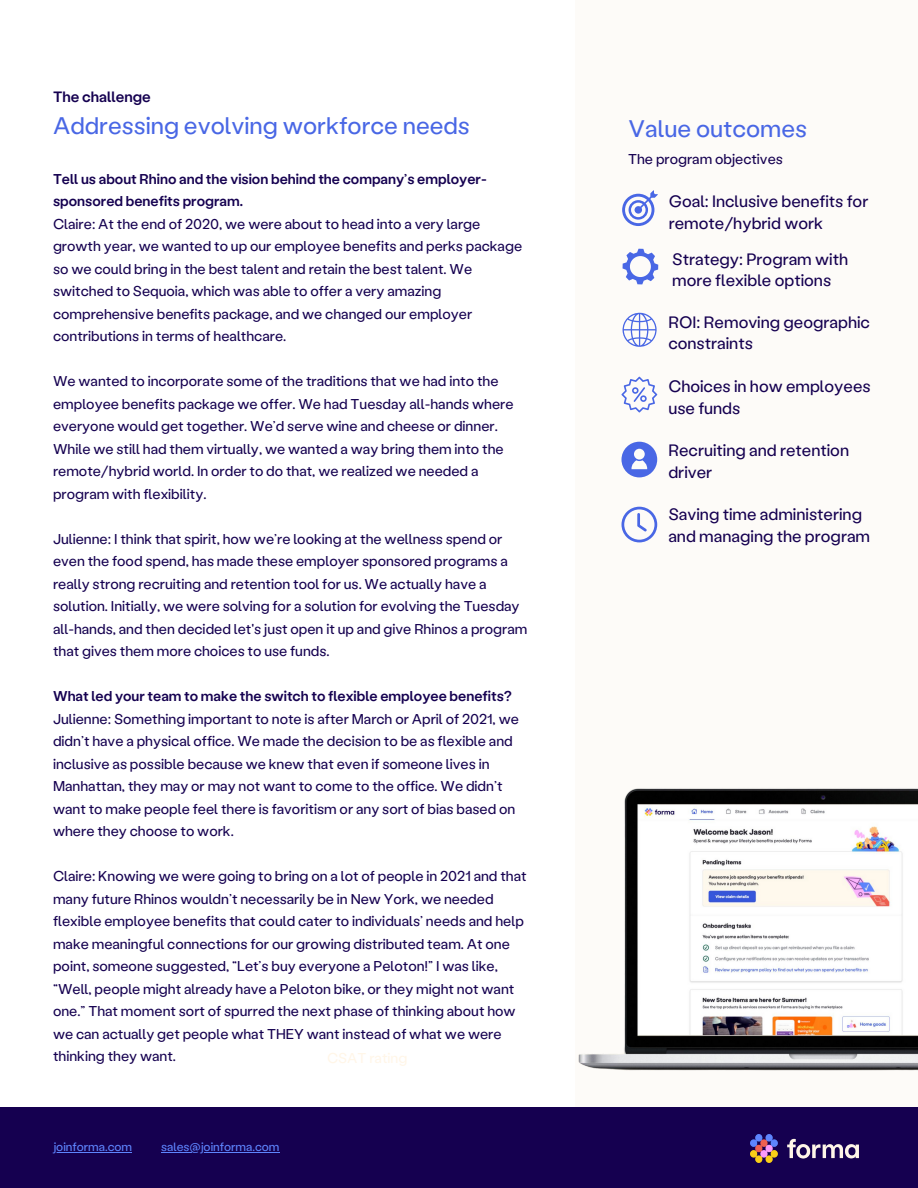
<style>
.page{position:relative;width:918px;height:1188px;background:#fff}
.page>*{position:absolute;margin:0;border:0;box-sizing:border-box;transform-origin:0 0}
.t1{font:24px "Labil Grotesk";color:#4967e5}
.t2{font:16.5px/21.3px "Labil Grotesk";color:#150050}
.t3{font:500 15px "Labil Grotesk";color:#150050}
.t4{font:14.25px/22.5px "Labil Grotesk";color:#150050}
.t5{font:14.25px "Labil Grotesk";color:#fff6e8}
.t6{font:12px "Labil Grotesk";color:#5e85fe}
.s1{font-weight:500}
</style>
<div class="page">
<div style="left:575px;top:0;width:343px;height:1107px;background:#fdfbf8"></div>
<div style="left:0;top:1107px;width:918px;height:81px;background:#150050"></div>
<img style="left:751px;top:1134px;width:108px;height:29px">
<hr style="left:54px;top:1152px;width:78px;height:1px;background:#5e85fe">
<hr style="left:161px;top:1152px;width:119px;height:1px;background:#5e85fe">
<svg style="left:622px;top:190px;width:36px;height:36px"></svg>
<svg style="left:622px;top:507px;width:35px;height:35px"></svg>
<svg style="left:622px;top:377px;width:35px;height:35px"></svg>
<svg style="left:622px;top:312px;width:35px;height:35px"></svg>
<svg style="left:622px;top:442px;width:35px;height:35px"></svg>
<svg style="left:623px;top:249px;width:35px;height:35px"></svg>
<img style="left:578px;top:788px;width:340px;height:283px">
<h4 class="t3" style="left:53px;top:87px;width:99px">The challenge</h4>
<h4 class="t1" style="left:53px;top:109px;width:418px">Addressing evolving workforce needs</h4>
<h2 class="t4" style="left:53px;top:167px;width:471px"><span class="s1">Tell us about Rhino and the vision behind the company’s employer&shy;sponsored benefits program.<br></span>Claire: At the end of 2020, we were about to head into a very large growth year, we wanted to up our employee benefits and perks package so we could bring in the best talent and retain the best talent. We switched to Sequoia, which was able to offer a very amazing comprehensive benefits package, and we changed our employer contributions in terms of healthcare.</h2>
<h3 class="t4" style="left:53px;top:369px;width:462px">We wanted to incorporate some of the traditions that we had into the employee benefits package we offer. We had Tuesday all-hands where everyone would get together. We’d serve wine and cheese or dinner.<br>While we still had them virtually, we wanted a way bring them into the remote/hybrid world. In order to do that, we realized we needed a program with flexibility.</h3>
<h2 class="t4" style="left:53px;top:527px;width:476px">Julienne: I think that spirit, how we’re looking at the wellness spend or even the food spend, has made these employer sponsored programs a really strong recruiting and retention tool for us. We actually have a solution. Initially, we were solving for a solution for evolving the Tuesday all-hands, and then decided let's just open it up and give Rhinos a program that gives them more choices to use funds.</h2>
<h1 class="t4" style="left:53px;top:684px;width:467px"><span class="s1">What led your team to make the switch to flexible employee benefits?<br></span>Julienne: Something important to note is after March or April of 2021, we didn’t have a physical office. We made the decision to be as flexible and inclusive as possible because we knew that even if someone lives in Manhattan, they may or may not want to come to the office. We didn’t want to make people feel there is favoritism or any sort of bias based on where they choose to work.</h1>
<h4 class="t4" style="left:53px;top:864px;width:475px">Claire: Knowing we were going to bring on a lot of people in 2021 and that many future Rhinos wouldn’t necessarily be in New York, we needed flexible employee benefits that could cater to individuals’ needs and help make meaningful connections for our growing distributed team. At one point, someone suggested, “Let’s buy everyone a Peloton!” I was like, “Well, people might already have a Peloton bike, or they might not want one.” That moment sort of spurred the next phase of thinking about how we can actually get people what THEY want instead of what we were thinking they want.</h4>
<h2 class="t5" style="left:327px;top:1048px;width:82px">CSAT rating</h2>
<h4 class="t6" style="left:54px;top:1139px;width:80px">joinforma.com</h4>
<p class="t6" style="left:161px;top:1139px;width:120px">sales@joinforma.com</p>
<p class="t1" style="left:629px;top:112px;width:180px">Value outcomes</p>
<p class="t4" style="left:628px;top:147px;width:156px">The program objectives</p>
<h2 class="t2" style="left:669px;top:190px;width:201px">Goal: Inclusive benefits for remote/hybrid work</h2>
<h2 class="t2" style="left:672px;top:248px;width:177px">Strategy: Program with more flexible options</h2>
<p class="t2" style="left:668px;top:311px;width:203px">ROI: Removing geographic constraints</p>
<p class="t2" style="left:668px;top:375px;width:204px">Choices in how employees use funds</p>
<h2 class="t2" style="left:668px;top:439px;width:182px">Recruiting and retention driver</h2>
<h2 class="t2" style="left:668px;top:503px;width:203px">Saving time administering and managing the program</h2>
</div>
